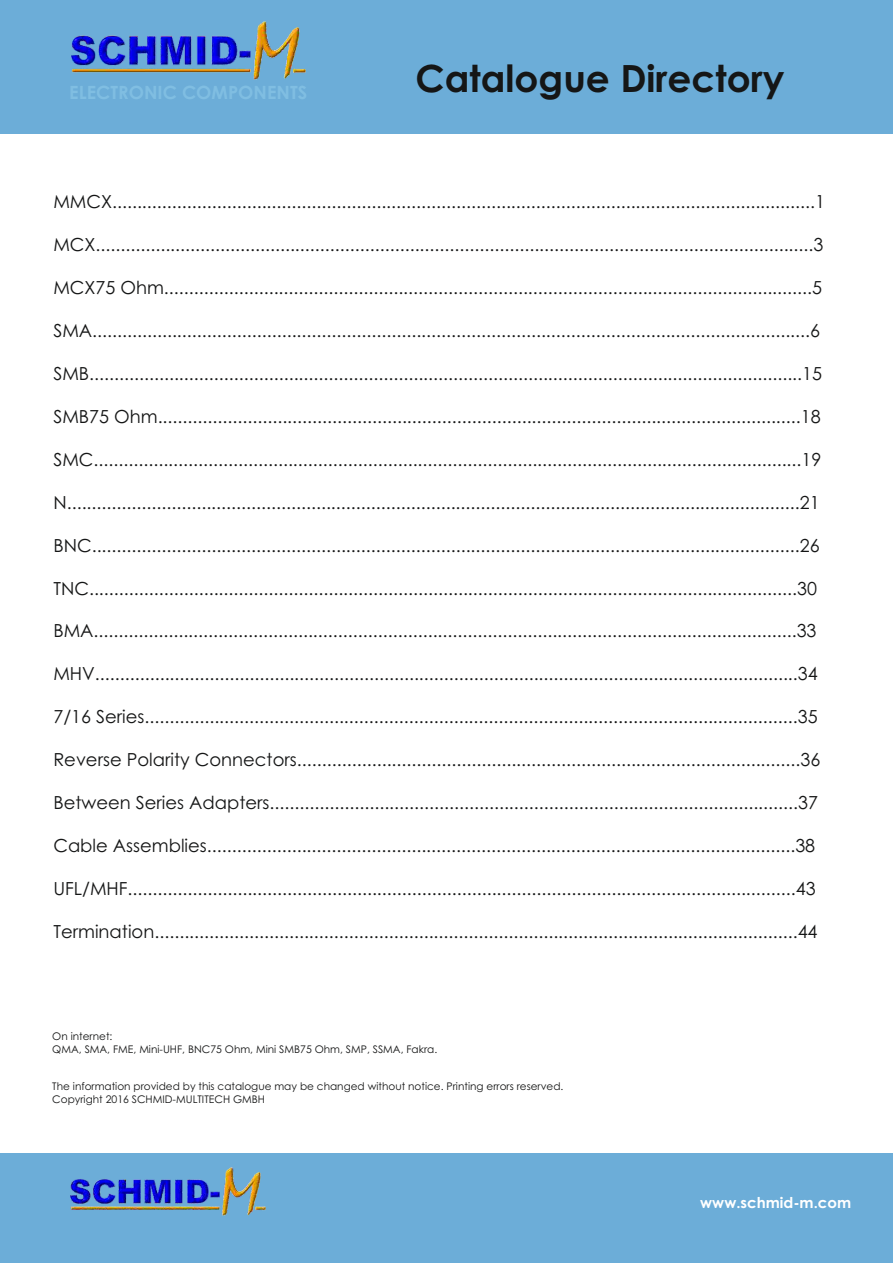
<style>
.page{position:relative;width:893px;height:1263px;background:#fff}
.page>*{position:absolute;margin:0;border:0;box-sizing:border-box;transform-origin:0 0}
.t1{font:700 37.5px "Century Gothic";color:#151616}
.t2{font:18px "Century Gothic";color:#151616}
.t3{font:700 15px "Century Gothic";color:#fff}
.t4{font:10.5px/12.5px "Century Gothic";color:#151616}
</style>
<div class="page">
<div style="left:0;top:0;width:893px;height:133px;background:#6cadd8"></div>
<img style="left:71px;top:21px;width:234px;height:59px">
<div style="left:0;top:1153px;width:893px;height:110px;background:#6cadd8"></div>
<img style="left:71px;top:1167px;width:194px;height:49px">
<h1 class="t1" style="left:561px;top:45px;width:265px">Terminal Block</h1>
<h1 class="t1" style="left:416px;top:63px;width:370px">Catalogue Directory</h1>
<p class="t2" style="left:53px;top:195px;width:773px">MMCX.............................................................................................................................................1</p>
<p class="t2" style="left:53px;top:238px;width:772px">MCX................................................................................................................................................3</p>
<p class="t2" style="left:53px;top:281px;width:770px">MCX75 Ohm..................................................................................................................................5</p>
<p class="t2" style="left:53px;top:324px;width:768px">SMA................................................................................................................................................6</p>
<p class="t2" style="left:53px;top:367px;width:770px">SMB...............................................................................................................................................15</p>
<p class="t2" style="left:53px;top:409px;width:769px">SMB75 Ohm.................................................................................................................................18</p>
<p class="t2" style="left:53px;top:452px;width:770px">SMC..............................................................................................................................................19</p>
<p class="t2" style="left:53px;top:495px;width:768px">N...................................................................................................................................................21</p>
<p class="t2" style="left:53px;top:538px;width:768px">BNC..............................................................................................................................................26</p>
<p class="t2" style="left:53px;top:581px;width:765px">TNC..............................................................................................................................................30</p>
<p class="t2" style="left:53px;top:624px;width:765px">BMA.............................................................................................................................................33</p>
<p class="t2" style="left:53px;top:667px;width:766px">MHV.............................................................................................................................................34</p>
<p class="t2" style="left:53px;top:710px;width:766px">7/16 Series...................................................................................................................................35</p>
<p class="t2" style="left:53px;top:752px;width:769px">Reverse Polarity Connectors.....................................................................................................36</p>
<p class="t2" style="left:53px;top:795px;width:766px">Between Series Adapters..........................................................................................................37</p>
<p class="t2" style="left:53px;top:838px;width:763px">Cable Assemblies......................................................................................................................38</p>
<p class="t2" style="left:53px;top:881px;width:764px">UFL/MHF......................................................................................................................................43</p>
<p class="t2" style="left:53px;top:924px;width:766px">Termination.................................................................................................................................44</p>
<p class="t4" style="left:52px;top:1031px;width:386px">On internet:<br>QMA, SMA, FME, Mini-UHF, BNC75 Ohm, Mini SMB75 Ohm, SMP, SSMA, Fakra.</p>
<p class="t4" style="left:52px;top:1081px;width:513px">The information provided by this catalogue may be changed without notice. Printing errors reserved.<br>Copyright 2016 SCHMID-MULTITECH GMBH</p>
<p class="t3" style="left:700px;top:1197px;width:152px">www.schmid-m.com</p>
</div>
